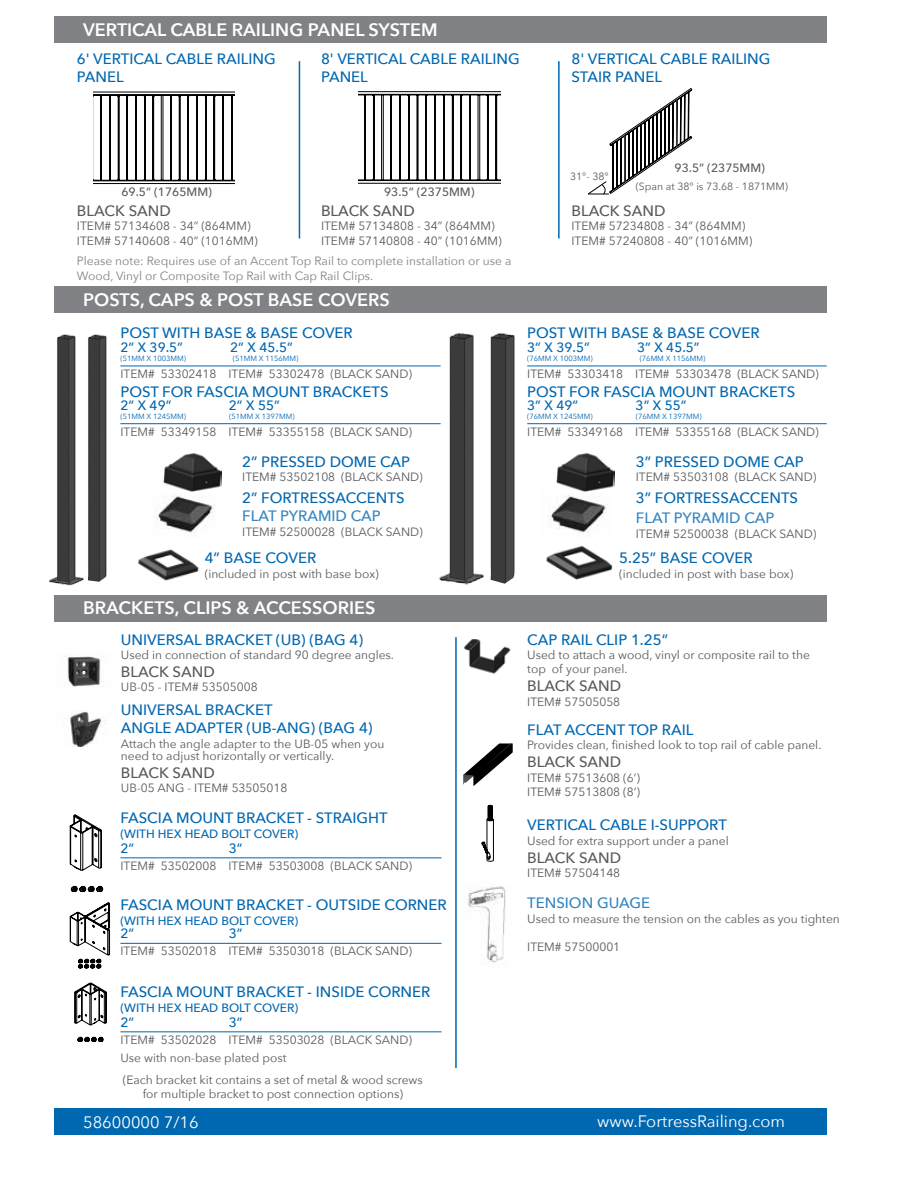
<style>
.page{position:relative;width:918px;height:1188px;background:#fff}
.page>*{position:absolute;margin:0;border:0;box-sizing:border-box;transform-origin:0 0}
.t1{font:600 18px "Avenir Next";color:#fff}
.t2{font:16.5px "Avenir Next";color:#fff}
.t3{font:500 15px/18px "Avenir Next";color:#0067b1}
.t4{font:500 15px "Avenir Next";color:#58595b}
.t5{font:500 15px "Avenir Next";color:#3385c1}
.t6{font:500 15px "Avenir Next";color:#585a5b}
.t7{font:500 13.5px "Avenir Next";color:#0067b1}
.t8{font:12px/14.4px "Avenir Next";color:#58595b}
.t9{font:12px/14.4px "Avenir Next";color:#808285}
.t10{font:500 12px "Avenir Next";color:#0067b1}
.t11{font:12px/14.4px "Avenir Next";color:#585a5b}
.t12{font:500 12px "Avenir Next";color:#5a5a5c}
.t13{font:10.5px "Avenir Next";color:#58595b}
.t14{font:7.5px "Avenir Next";color:#0067b1}
</style>
<div class="page">
<img style="left:433px;top:332px;width:41px;height:253px">
<img style="left:474px;top:332px;width:57px;height:252px">
<img style="left:49px;top:334px;width:31px;height:252px">
<img style="left:75px;top:334px;width:32px;height:248px">
<img style="left:468px;top:886px;width:38px;height:77px">
<svg style="left:359px;top:91px;width:141px;height:93px"></svg>
<svg style="left:93px;top:92px;width:142px;height:92px"></svg>
<div style="left:54px;top:16px;width:773px;height:28px;background:#808285"></div>
<div style="left:54px;top:286px;width:773px;height:27px;background:#808285"></div>
<div style="left:54px;top:595px;width:773px;height:27px;background:#808285"></div>
<div style="left:54px;top:1108px;width:773px;height:27px;background:#0067b1"></div>
<img style="left:548px;top:495px;width:60px;height:41px">
<img style="left:155px;top:495px;width:60px;height:41px">
<img style="left:68px;top:711px;width:38px;height:35px">
<img style="left:463px;top:640px;width:48px;height:34px">
<img style="left:64px;top:653px;width:38px;height:34px">
<svg style="left:482px;top:805px;width:12px;height:56px"></svg>
<hr style="left:299px;top:61px;width:1px;height:177px;background:#0067b1">
<hr style="left:455px;top:637px;width:2px;height:431px;background:#0067b1">
<hr style="left:558px;top:61px;width:2px;height:177px;background:#0067b1">
<img style="left:557px;top:453px;width:57px;height:39px">
<img style="left:546px;top:546px;width:67px;height:34px">
<img style="left:164px;top:453px;width:57px;height:39px">
<img style="left:138px;top:549px;width:61px;height:32px">
<hr style="left:120px;top:366px;width:321px;height:1px;background:#0067b1">
<hr style="left:120px;top:423px;width:321px;height:1px;background:#0067b1">
<hr style="left:527px;top:366px;width:300px;height:1px;background:#0067b1">
<hr style="left:527px;top:423px;width:300px;height:1px;background:#0067b1">
<svg style="left:588px;top:88px;width:104px;height:107px"></svg>
<svg style="left:69px;top:814px;width:33px;height:57px"></svg>
<svg style="left:71px;top:886px;width:32px;height:6px"></svg>
<svg style="left:74px;top:982px;width:33px;height:44px"></svg>
<svg style="left:78px;top:1037px;width:25px;height:5px"></svg>
<svg style="left:69px;top:902px;width:41px;height:66px"></svg>
<hr style="left:120px;top:857px;width:322px;height:1px;background:#0067b1">
<hr style="left:120px;top:943px;width:322px;height:1px;background:#0067b1">
<hr style="left:120px;top:1031px;width:322px;height:1px;background:#0067b1">
<svg style="left:464px;top:743px;width:49px;height:43px"></svg>
<h1 class="t1" style="left:83px;top:14px;width:356px">VERTICAL CABLE RAILING PANEL SYSTEM</h1>
<p class="t3" style="left:77px;top:49px;width:200px">6' VERTICAL CABLE RAILING<br>PANEL</p>
<p class="t3" style="left:321px;top:49px;width:200px">8' VERTICAL CABLE RAILING<br>PANEL</p>
<p class="t3" style="left:572px;top:49px;width:200px">8' VERTICAL CABLE RAILING<br>STAIR PANEL</p>
<p class="t12" style="left:122px;top:182px;width:92px">69.5” (1765MM)</p>
<p class="t12" style="left:384px;top:182px;width:92px">93.5” (2375MM)</p>
<p class="t6" style="left:77px;top:198px;width:95px">BLACK SAND</p>
<p class="t11" style="left:77px;top:218px;width:182px">ITEM# 57134608 - 34” (864MM)<br>ITEM# 57140608 - 40” (1016MM)</p>
<p class="t4" style="left:321px;top:198px;width:95px">BLACK SAND</p>
<p class="t8" style="left:321px;top:218px;width:182px">ITEM# 57134808 - 34” (864MM)<br>ITEM# 57140808 - 40” (1016MM)</p>
<p class="t9" style="left:77px;top:253px;width:436px">Please note: Requires use of an Accent Top Rail to complete installation or use a<br>Wood, Vinyl or Composite Top Rail with Cap Rail Clips.</p>
<h1 class="t1" style="left:83px;top:284px;width:308px">POSTS, CAPS &amp; POST BASE COVERS</h1>
<p class="t3" style="left:120px;top:324px;width:234px">POST WITH BASE &amp; BASE COVER</p>
<p class="t7" style="left:120px;top:335px;width:64px">2” X 39.5”</p>
<p class="t7" style="left:230px;top:335px;width:64px">2” X 45.5”</p>
<p class="t14" style="left:120px;top:352px;width:67px">(51MM X 1003MM)</p>
<p class="t14" style="left:233px;top:352px;width:67px">(51MM X 1156MM)</p>
<p class="t8" style="left:120px;top:366px;width:293px">ITEM# 53302418 ITEM# 53302478 (BLACK SAND)</p>
<p class="t3" style="left:120px;top:382px;width:270px">POST FOR FASCIA MOUNT BRACKETS</p>
<p class="t7" style="left:120px;top:394px;width:53px">2” X 49”</p>
<p class="t7" style="left:229px;top:394px;width:53px">2” X 55”</p>
<p class="t14" style="left:120px;top:410px;width:67px">(51MM X 1245MM)</p>
<p class="t14" style="left:229px;top:410px;width:67px">(51MM X 1397MM)</p>
<p class="t8" style="left:120px;top:425px;width:293px">ITEM# 53349158 ITEM# 53355158 (BLACK SAND)</p>
<p class="t3" style="left:242px;top:452px;width:169px">2” PRESSED DOME CAP</p>
<p class="t8" style="left:242px;top:469px;width:182px">ITEM# 53502108 (BLACK SAND)</p>
<p class="t3" style="left:242px;top:489px;width:164px">2” FORTRESSACCENTS</p>
<p class="t5" style="left:242px;top:503px;width:140px">FLAT PYRAMID CAP</p>
<p class="t8" style="left:242px;top:524px;width:182px">ITEM# 52500028 (BLACK SAND)</p>
<p class="t3" style="left:205px;top:548px;width:113px">4” BASE COVER</p>
<p class="t8" style="left:205px;top:566px;width:176px">(included in post with base box)</p>
<h1 class="t1" style="left:83px;top:593px;width:294px">BRACKETS, CLIPS &amp; ACCESSORIES</h1>
<p class="t3" style="left:121px;top:630px;width:244px">UNIVERSAL BRACKET (UB) (BAG 4)</p>
<p class="t8" style="left:121px;top:647px;width:275px">Used in connection of standard 90 degree angles.</p>
<p class="t4" style="left:121px;top:659px;width:95px">BLACK SAND</p>
<p class="t8" style="left:121px;top:680px;width:138px">UB-05 - ITEM# 53505008</p>
<p class="t3" style="left:121px;top:700px;width:253px">UNIVERSAL BRACKET<br>ANGLE ADAPTER (UB-ANG) (BAG 4)</p>
<p class="t8" style="left:121px;top:737px;width:265px;line-height:12px">Attach the angle adapter to the UB-05 when you need to adjust horizontally or vertically.</p>
<p class="t4" style="left:121px;top:760px;width:95px">BLACK SAND</p>
<p class="t8" style="left:121px;top:780px;width:168px">UB-05 ANG - ITEM# 53505018</p>
<p class="t3" style="left:120px;top:809px;width:269px">FASCIA MOUNT BRACKET - STRAIGHT</p>
<p class="t10" style="left:120px;top:823px;width:179px">(WITH HEX HEAD BOLT COVER)</p>
<p class="t7" style="left:120px;top:836px;width:15px">2”</p>
<p class="t7" style="left:229px;top:836px;width:15px">3”</p>
<p class="t8" style="left:120px;top:858px;width:293px">ITEM# 53502008 ITEM# 53503008 (BLACK SAND)</p>
<p class="t3" style="left:120px;top:896px;width:328px">FASCIA MOUNT BRACKET - OUTSIDE CORNER</p>
<p class="t10" style="left:120px;top:910px;width:179px">(WITH HEX HEAD BOLT COVER)</p>
<p class="t7" style="left:120px;top:922px;width:15px">2”</p>
<p class="t7" style="left:229px;top:922px;width:15px">3”</p>
<p class="t8" style="left:120px;top:943px;width:293px">ITEM# 53502018 ITEM# 53503018 (BLACK SAND)</p>
<p class="t3" style="left:120px;top:983px;width:312px">FASCIA MOUNT BRACKET - INSIDE CORNER</p>
<p class="t10" style="left:120px;top:997px;width:179px">(WITH HEX HEAD BOLT COVER)</p>
<p class="t7" style="left:120px;top:1010px;width:15px">2”</p>
<p class="t7" style="left:229px;top:1010px;width:15px">3”</p>
<p class="t8" style="left:120px;top:1030px;width:293px;line-height:17.9px">ITEM# 53502028 ITEM# 53503028 (BLACK SAND)<br>Use with non-base plated post</p>
<p class="t8" style="left:123px;top:1072px;width:302px;text-align:center">(Each bracket kit contains a set of metal &amp; wood screws for multiple bracket to post connection options)</p>
<p class="t13" style="left:570px;top:167px;width:40px">31°- 38°</p>
<p class="t12" style="left:675px;top:158px;width:92px">93.5” (2375MM)</p>
<p class="t13" style="left:636px;top:178px;width:154px">(Span at 38° is 73.68 - 1871MM)</p>
<p class="t4" style="left:572px;top:198px;width:95px">BLACK SAND</p>
<p class="t8" style="left:572px;top:218px;width:182px">ITEM# 57234808 - 34” (864MM)<br>ITEM# 57240808 - 40” (1016MM)</p>
<p class="t3" style="left:527px;top:324px;width:234px">POST WITH BASE &amp; BASE COVER</p>
<p class="t7" style="left:527px;top:335px;width:64px">3” X 39.5”</p>
<p class="t7" style="left:637px;top:335px;width:64px">3” X 45.5”</p>
<p class="t14" style="left:527px;top:352px;width:67px">(76MM X 1003MM)</p>
<p class="t14" style="left:640px;top:352px;width:67px">(76MM X 1156MM)</p>
<p class="t8" style="left:527px;top:366px;width:293px">ITEM# 53303418 ITEM# 53303478 (BLACK SAND)</p>
<p class="t3" style="left:527px;top:382px;width:270px">POST FOR FASCIA MOUNT BRACKETS</p>
<p class="t7" style="left:527px;top:394px;width:53px">3” X 49”</p>
<p class="t7" style="left:636px;top:394px;width:53px">3” X 55”</p>
<p class="t14" style="left:527px;top:410px;width:67px">(76MM X 1245MM)</p>
<p class="t14" style="left:636px;top:410px;width:67px">(76MM X 1397MM)</p>
<p class="t8" style="left:527px;top:425px;width:293px">ITEM# 53349168 ITEM# 53355168 (BLACK SAND)</p>
<p class="t3" style="left:636px;top:452px;width:169px">3” PRESSED DOME CAP</p>
<p class="t8" style="left:636px;top:469px;width:182px">ITEM# 53503108 (BLACK SAND)</p>
<p class="t3" style="left:636px;top:489px;width:164px">3” FORTRESSACCENTS</p>
<p class="t5" style="left:636px;top:505px;width:140px">FLAT PYRAMID CAP</p>
<p class="t8" style="left:636px;top:526px;width:182px">ITEM# 52500038 (BLACK SAND)</p>
<p class="t3" style="left:619px;top:548px;width:135px">5.25” BASE COVER</p>
<p class="t8" style="left:619px;top:566px;width:176px">(included in post with base box)</p>
<p class="t3" style="left:527px;top:630px;width:142px">CAP RAIL CLIP 1.25”</p>
<p class="t8" style="left:527px;top:647px;width:284px">Used to attach a wood, vinyl or composite rail to the top of your panel.</p>
<p class="t4" style="left:527px;top:673px;width:95px">BLACK SAND</p>
<p class="t8" style="left:527px;top:694px;width:95px">ITEM# 57505058</p>
<p class="t3" style="left:527px;top:720px;width:168px">FLAT ACCENT TOP RAIL</p>
<p class="t8" style="left:527px;top:737px;width:296px">Provides clean, finished look to top rail of cable panel.</p>
<p class="t4" style="left:527px;top:749px;width:95px">BLACK SAND</p>
<p class="t8" style="left:527px;top:770px;width:114px">ITEM# 57513608 (6’)<br>ITEM# 57513808 (8’)</p>
<p class="t3" style="left:527px;top:816px;width:201px">VERTICAL CABLE I-SUPPORT</p>
<p class="t8" style="left:527px;top:833px;width:203px">Used for extra support under a panel</p>
<p class="t4" style="left:527px;top:845px;width:95px">BLACK SAND</p>
<p class="t8" style="left:527px;top:865px;width:95px">ITEM# 57504148</p>
<p class="t5" style="left:527px;top:890px;width:125px">TENSION GUAGE</p>
<p class="t8" style="left:527px;top:911px;width:314px">Used to measure the tension on the cables as you tighten</p>
<p class="t8" style="left:527px;top:940px;width:95px">ITEM# 57500001</p>
<h2 class="t2" style="left:83px;top:1109px;width:117px">58600000 7/16</h2>
<h2 class="t2" style="left:597px;top:1107px;width:189px">www.FortressRailing.com</h2>
</div>
